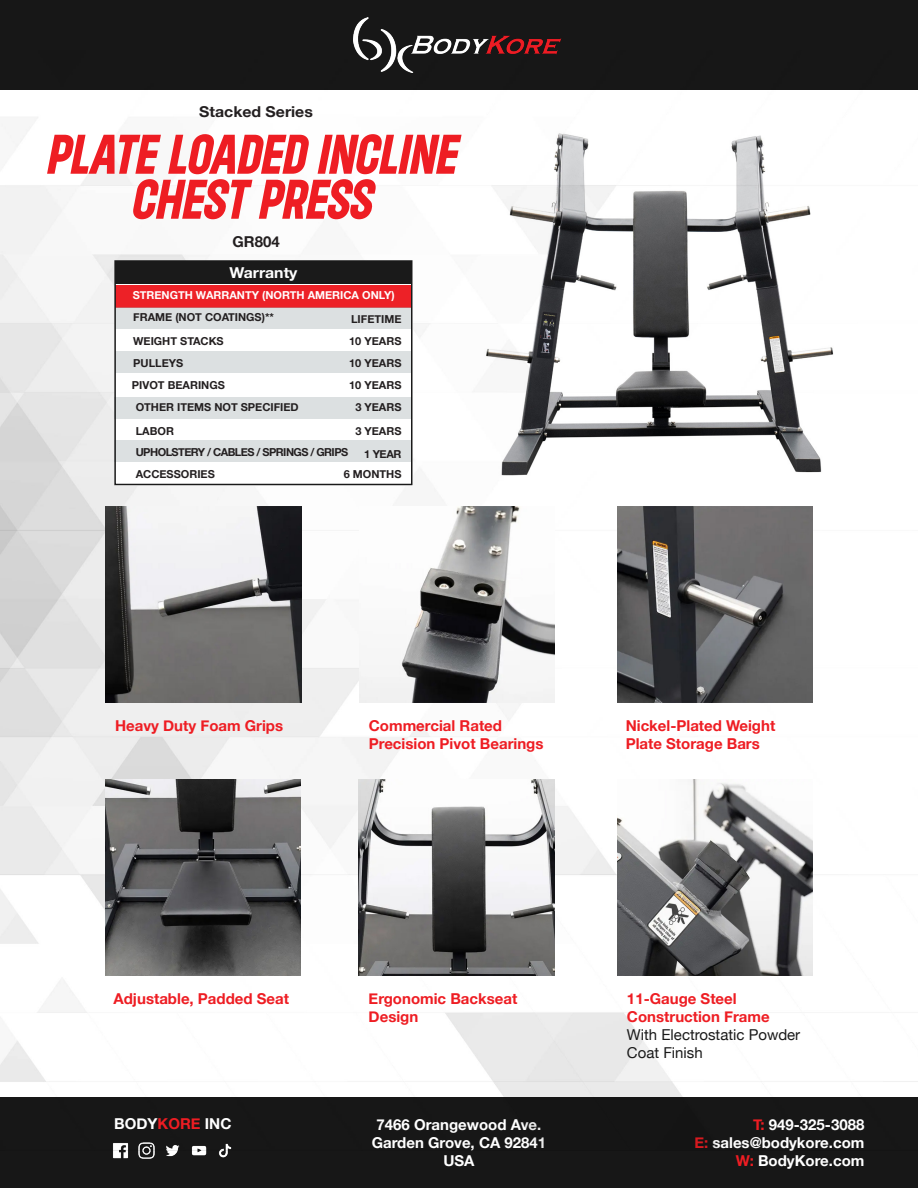
<style>
.page{position:relative;width:918px;height:1188px;background:#fff}
.page>*{position:absolute;margin:0;border:0;box-sizing:border-box;transform-origin:0 0}
.t1{font:italic 700 60px "Roundkey";color:#ee1d23}
.Paragraph_Style_1{font:700 15px/18px "Helvetica Neue";color:#ee1d23}
.t2{font:700 15px/18px "Helvetica Neue";color:#fff;text-align:center}
.Paragraph_Style_1-2{font:15px/18px "Helvetica Neue";color:#1a1a1a}
.t3{font:700 15px "Helvetica Neue";color:#231f20;scale:1.06 1}
.t4{font:700 15px "Helvetica Neue";color:#fff;scale:1.06 1}
.t5{font:700 15px "Helvetica Neue";color:#231f20}
.t6{font:700 10.95px "Helvetica Neue";color:#231f20}
.t7{font:700 10.95px "Helvetica Neue";color:#fff}
.t8{font:700 10.95px "Helvetica Neue";letter-spacing:-.05em;color:#231f20}
.s1{color:#ee1d23}
</style>
<div class="page">
<div style="left:0;top:0;width:918px;height:90px;background:#171717"></div>
<img style="left:353px;top:18px;width:209px;height:32px">
<div style="left:0;top:1098px;width:918px;height:90px;background:#171717"></div>
<img style="left:113px;top:1151px;width:15px;height:8px">
<img style="left:166px;top:1151px;width:12px;height:6px">
<img style="left:219px;top:1151px;width:9px;height:7px">
<img style="left:138px;top:1151px;width:17px;height:8px">
<img style="left:191px;top:1151px;width:16px;height:5px">
<img style="left:0;top:50px;width:918px;height:1101px">
<img style="left:423px;top:106px;width:473px;height:395px">
<img style="left:105px;top:507px;width:196px;height:195px">
<img style="left:359px;top:507px;width:196px;height:195px">
<img style="left:617px;top:507px;width:196px;height:195px">
<img style="left:359px;top:780px;width:196px;height:195px">
<img style="left:617px;top:780px;width:196px;height:195px">
<img style="left:105px;top:780px;width:196px;height:195px">
<div style="left:115px;top:261px;width:297px;height:33px;background:#1a1a1a"></div>
<div style="left:115px;top:285px;width:297px;height:201px;background:#fff"></div>
<div style="left:115px;top:285px;width:296px;height:22px;background:#ed2127"></div>
<div style="left:115px;top:307px;width:297px;height:22px;background:#dce0e1"></div>
<div style="left:115px;top:351px;width:297px;height:22px;background:#dce0e1"></div>
<div style="left:114px;top:397px;width:297px;height:22px;background:#dce0e1"></div>
<div style="left:114px;top:440px;width:297px;height:22px;background:#dce0e1"></div>
<div style="left:114px;top:260px;width:298px;height:225px;border:2px solid #1a1a1a"></div>
<p class="t3" style="left:199px;top:100px;width:109px">Stacked Series</p>
<p class="t1" style="left:45px;top:119px;width:412px">PLATE LOADED INCLINE</p>
<p class="t1" style="left:130px;top:164px;width:242px">CHEST PRESS</p>
<p class="t5" style="left:232px;top:230px;width:49px">GR804</p>
<p class="t4" style="left:229px;top:261px;width:66px">Warranty</p>
<p class="t7" style="left:133px;top:287px;width:264px">STRENGTH WARRANTY (NORTH AMERICA ONLY)</p>
<p class="t6" style="left:133px;top:308px;width:142px">FRAME (NOT COATINGS)**</p>
<p class="t6" style="left:133px;top:332px;width:92px">WEIGHT STACKS</p>
<p class="t6" style="left:349px;top:332px;width:54px">10 YEARS</p>
<p class="t6" style="left:349px;top:354px;width:54px">10 YEARS</p>
<p class="t6" style="left:349px;top:376px;width:54px">10 YEARS</p>
<p class="t6" style="left:351px;top:310px;width:52px">LIFETIME</p>
<p class="t6" style="left:133px;top:354px;width:52px">PULLEYS</p>
<p class="t6" style="left:132px;top:377px;width:94px">PIVOT BEARINGS</p>
<p class="t6" style="left:136px;top:398px;width:165px">OTHER ITEMS NOT SPECIFIED</p>
<p class="t6" style="left:355px;top:398px;width:48px">3 YEARS</p>
<p class="t6" style="left:136px;top:422px;width:40px">LABOR</p>
<p class="t6" style="left:355px;top:422px;width:48px">3 YEARS</p>
<p class="t8" style="left:136px;top:443px;width:214px">UPHOLSTERY / CABLES / SPRINGS / GRIPS</p>
<p class="t6" style="left:364px;top:445px;width:39px">1 YEAR</p>
<p class="t6" style="left:136px;top:465px;width:81px">ACCESSORIES</p>
<p class="t6" style="left:344px;top:465px;width:59px">6 MONTHS</p>
<p class="Paragraph_Style_1" style="left:115px;top:717px;width:170px">Heavy Duty Foam Grips</p>
<p class="Paragraph_Style_1" style="left:369px;top:717px;width:176px">Commercial Rated<br>Precision Pivot Bearings</p>
<p class="Paragraph_Style_1" style="left:626px;top:717px;width:151px">Nickel-Plated Weight<br>Plate Storage Bars</p>
<p class="Paragraph_Style_1" style="left:114px;top:990px;width:177px">Adjustable, Padded Seat</p>
<p class="t2" style="left:114px;top:1115px;width:119px">BODY<span class="s1">KORE</span> INC</p>
<p class="Paragraph_Style_1" style="left:369px;top:990px;width:150px">Ergonomic Backseat<br>Design</p>
<p class="Paragraph_Style_1" style="left:627px;top:990px;width:144px">11-Gauge Steel<br>Construction Frame</p>
<p class="Paragraph_Style_1-2" style="left:627px;top:1026px;width:175px">With Electrostatic Powder<br>Coat Finish</p>
<p class="t2" style="left:372px;top:1116px;width:176px">7466 Orangewood Ave.<br>Garden Grove, CA 92841<br>USA</p>
<p class="t2" style="left:694px;top:1116px;width:172px;text-align:right"><span class="s1">T:</span> 949-325-3088<br><span class="s1">E:</span> sales@bodykore.com<br><span class="s1">W:</span> BodyKore.com</p>
</div>
